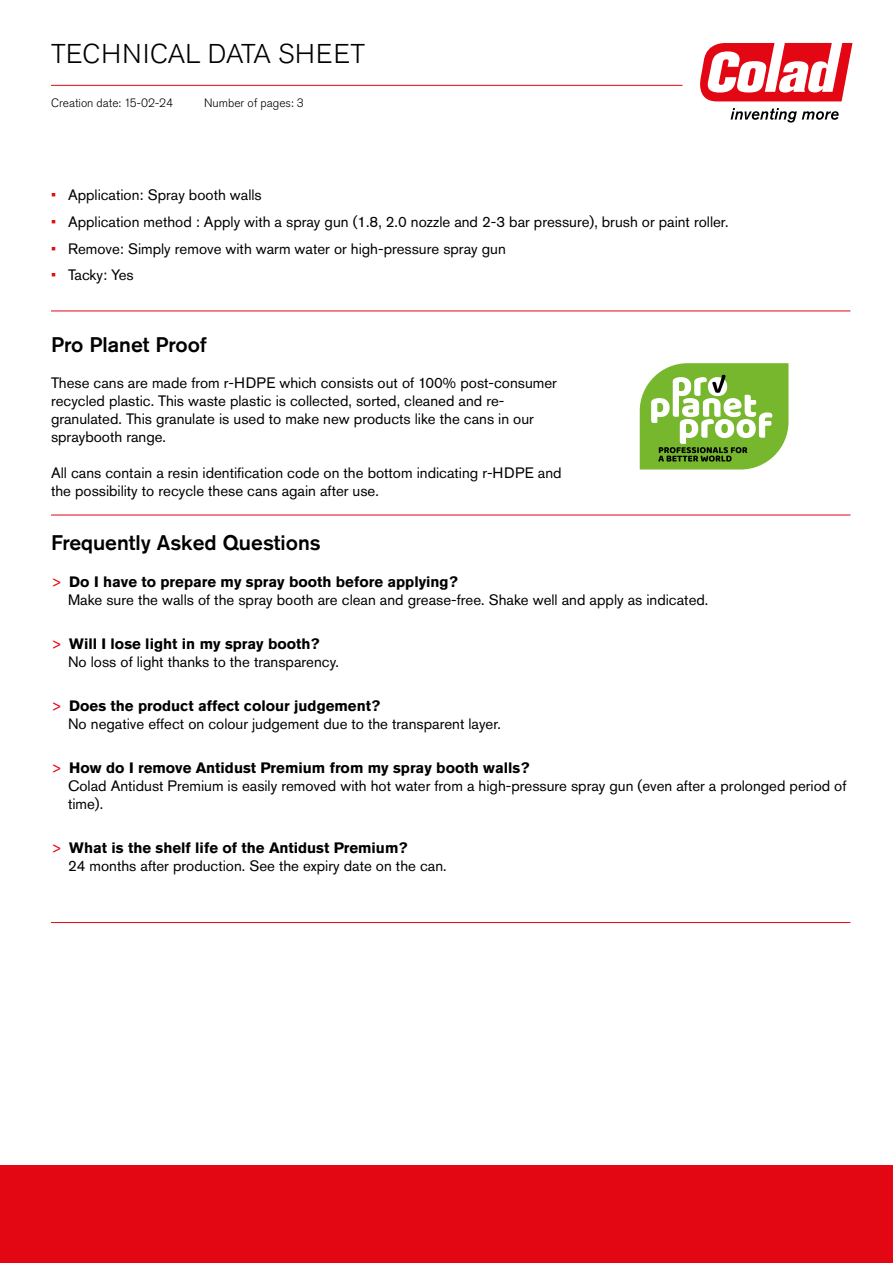
<style>
.page{position:relative;width:893px;height:1263px;background:#fff}
.page>*{position:absolute;margin:0;border:0;box-sizing:border-box;transform-origin:0 0}
.t1{font:300 27px "Akzidenz Grotesk Pro";letter-spacing:.01em;color:#000}
.t2{font:500 21px "Akzidenz Grotesk Pro";color:#000}
.t3{font:15px/18px "Akzidenz Grotesk Pro";color:#000}
.t4{font:300 12px "Akzidenz Grotesk Pro";color:#000}
.s1{color:#e30613}
.s2{font-weight:700}
</style>
<div class="page">
<svg style="left:700px;top:43px;width:152px;height:58px"></svg>
<svg style="left:731px;top:108px;width:108px;height:15px"></svg>
<hr style="left:51px;top:85px;width:631px;height:1px;background:#e30613">
<div style="left:0;top:1165px;width:893px;height:98px;background:#e30613"></div>
<hr style="left:51px;top:311px;width:799px;height:1px;background:#e30613">
<svg style="left:640px;top:363px;width:148px;height:106px"></svg>
<hr style="left:51px;top:515px;width:799px;height:1px;background:#e30613">
<hr style="left:51px;top:922px;width:799px;height:1px;background:#e30613">
<h1 class="t1" style="left:51px;top:36px;width:316px">TECHNICAL DATA SHEET</h1>
<p class="t4" style="left:204px;top:95px;width:101px">Number of pages: 3</p>
<p class="t4" style="left:51px;top:95px;width:124px">Creation date: 15-02-24</p>
<p class="t3" style="left:51px;top:186px;width:212px"><span class="s1">•</span> Application: Spray booth walls</p>
<p class="t3" style="left:51px;top:213px;width:679px"><span class="s1">•</span> Application method : Apply with a spray gun (1.8, 2.0 nozzle and 2-3 bar pressure), brush or paint roller.</p>
<p class="t3" style="left:51px;top:239px;width:456px"><span class="s1">•</span> Remove: Simply remove with warm water or high-pressure spray gun</p>
<p class="t3" style="left:51px;top:266px;width:84px"><span class="s1">•</span> Tacky: Yes</p>
<h2 class="t2" style="left:51px;top:331px;width:157px">Pro Planet Proof</h2>
<p class="t3" style="left:51px;top:374px;width:507px">These cans are made from r-HDPE which consists out of 100% post-consumer recycled plastic. This waste plastic is collected, sorted, cleaned and re&shy;granulated. This granulate is used to make new products like the cans in our spraybooth range.</p>
<p class="t3" style="left:51px;top:464px;width:512px">All cans contain a resin identification code on the bottom indicating r-HDPE and the possibility to recycle these cans again after use.</p>
<h2 class="t2" style="left:51px;top:529px;width:271px">Frequently Asked Questions</h2>
<p class="t3" style="left:68px;top:573px;width:642px;text-indent:-17px"><span class="s1">&gt;</span> <span class="s2">Do I have to prepare my spray booth before applying?<br></span>Make sure the walls of the spray booth are clean and grease-free. Shake well and apply as indicated.</p>
<p class="t3" style="left:68px;top:635px;width:272px;text-indent:-17px"><span class="s1">&gt;</span> <span class="s2">Will I lose light in my spray booth?<br></span>No loss of light thanks to the transparency.</p>
<p class="t3" style="left:68px;top:697px;width:434px;text-indent:-17px"><span class="s1">&gt;</span> <span class="s2">Does the product affect colour judgement?<br></span>No negative effect on colour judgement due to the transparent layer.</p>
<p class="t3" style="left:68px;top:759px;width:780px;text-indent:-17px"><span class="s1">&gt;</span> <span class="s2">How do I remove Antidust Premium from my spray booth walls?<br></span>Colad Antidust Premium is easily removed with hot water from a high-pressure spray gun (even after a prolonged period of time).</p>
<p class="t3" style="left:68px;top:839px;width:380px;text-indent:-17px"><span class="s1">&gt;</span> <span class="s2">What is the shelf life of the Antidust Premium?<br></span>24 months after production. See the expiry date on the can.</p>
</div>
